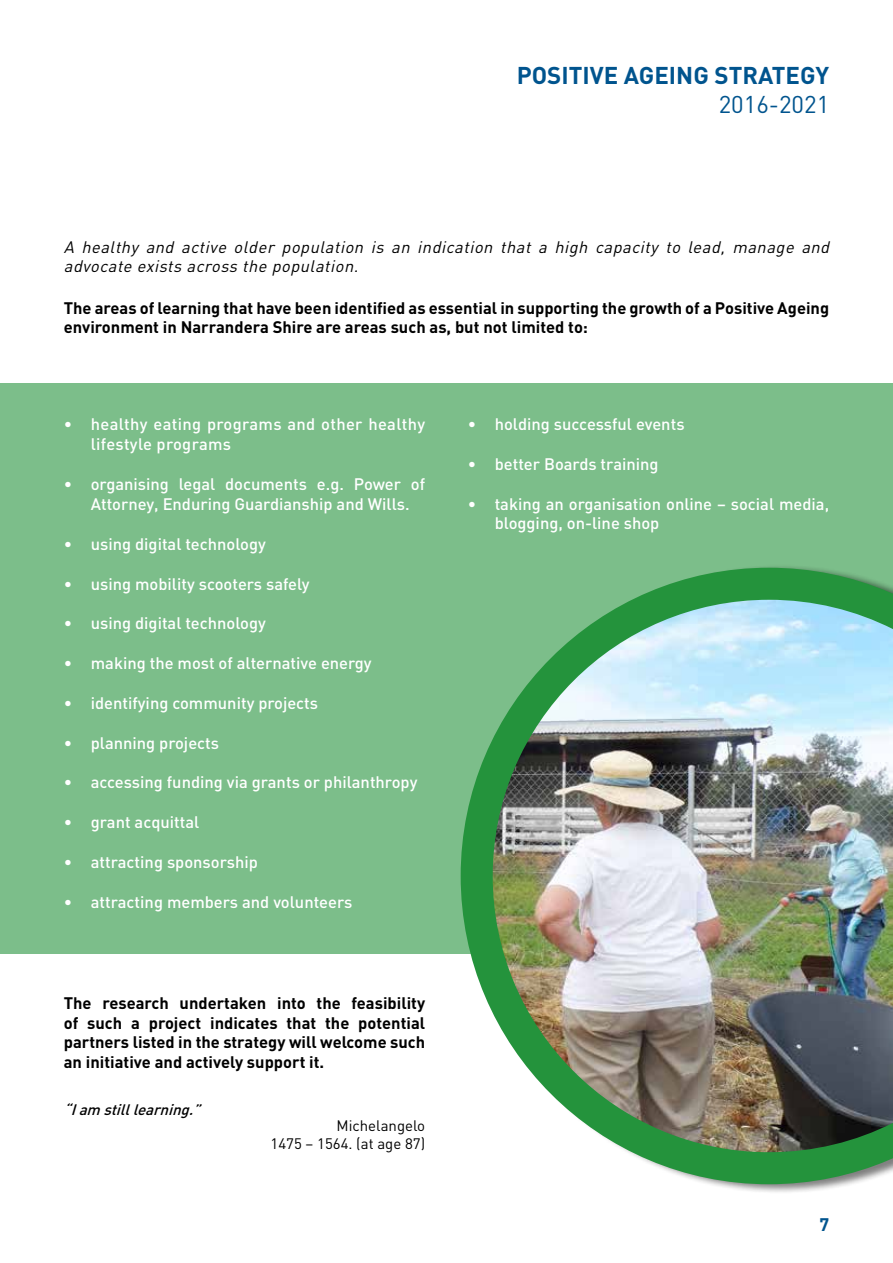
<style>
.page{position:relative;width:893px;height:1263px;background:#fff}
.page>*{position:absolute;margin:0;border:0;box-sizing:border-box;transform-origin:0 0}
.t1{font:700 24px "DIN";color:#00548e}
.t2{font:24px "DIN";color:#00548e}
.t3{font:700 18px "DIN";color:#00548e}
.t4{font:500 16.5px/20px "DIN";color:#fff}
.t5{font:700 16.5px/19.8px "DIN";color:#000}
.t6{font:italic 16.5px/19.8px "DIN";color:#000}
.t7{font:500 16.5px/20px "DIN";letter-spacing:.02em;color:#fff}
.t8{font:15px/18px "DIN";color:#000;text-align:right}
.t9{font:italic 15px "DIN Medium Alternate";color:#000}
</style>
<div class="page">
<div style="left:0;top:383px;width:893px;height:570px;background:#7cbe8a"></div>
<div style="left:466px;top:564px;width:427px;height:630px;background:#000;opacity:.5"></div>
<svg style="left:461px;top:568px;width:432px;height:616px"></svg>
<img style="left:493px;top:600px;width:400px;height:552px">
<h1 class="t1" style="left:517px;top:59px;width:314px">POSITIVE AGEING STRATEGY</h1>
<h1 class="t2" style="left:719px;top:89px;width:112px">2016-2021</h1>
<p class="t6" style="left:64px;top:236px;width:771px">A healthy and active older population is an indication that a high capacity to lead, manage and advocate exists across the population.</p>
<p class="t5" style="left:64px;top:297px;width:767px">The areas of learning that have been identified as essential in supporting the growth of a Positive Ageing environment in Narrandera Shire are areas such as, but not limited to:</p>
<p class="t7" style="left:91px;top:414px;width:336px;text-indent:-27px">• healthy eating programs and other healthy lifestyle programs</p>
<p class="t4" style="left:91px;top:474px;width:336px;text-indent:-27px">• organising legal documents e.g. Power of<br>Attorney, Enduring Guardianship and Wills.</p>
<p class="t4" style="left:64px;top:533px;width:204px">• using digital technology</p>
<p class="t4" style="left:64px;top:573px;width:247px">• using mobility scooters safely</p>
<p class="t4" style="left:64px;top:613px;width:204px">• using digital technology</p>
<p class="t4" style="left:64px;top:653px;width:309px">• making the most of alternative energy</p>
<p class="t4" style="left:64px;top:692px;width:256px">• identifying community projects</p>
<p class="t4" style="left:64px;top:732px;width:157px">• planning projects</p>
<p class="t4" style="left:64px;top:772px;width:355px">• accessing funding via grants or philanthropy</p>
<p class="t4" style="left:64px;top:812px;width:137px">• grant acquittal</p>
<p class="t4" style="left:64px;top:851px;width:196px">• attracting sponsorship</p>
<p class="t4" style="left:64px;top:891px;width:290px">• attracting members and volunteers</p>
<p class="t5" style="left:64px;top:992px;width:363px;text-align:justify">The research undertaken into the feasibility of such a project indicates that the potential partners listed in the strategy will welcome such an initiative and actively support it.</p>
<p class="t9" style="left:64px;top:1100px;width:143px">“Iam stilllearning.”</p>
<p class="t8" style="left:271px;top:1116px;width:156px">Michelangelo<br>1475 – 1564. (at age 87)</p>
<p class="t4" style="left:468px;top:414px;width:218px">• holding successful events</p>
<p class="t4" style="left:468px;top:453px;width:192px">• better Boards training</p>
<p class="t4" style="left:495px;top:493px;width:336px;text-indent:-27px">• taking an organisation online – social media, blogging, on-line shop</p>
<p class="t3" style="left:819px;top:1213px;width:11px">7</p>
</div>
